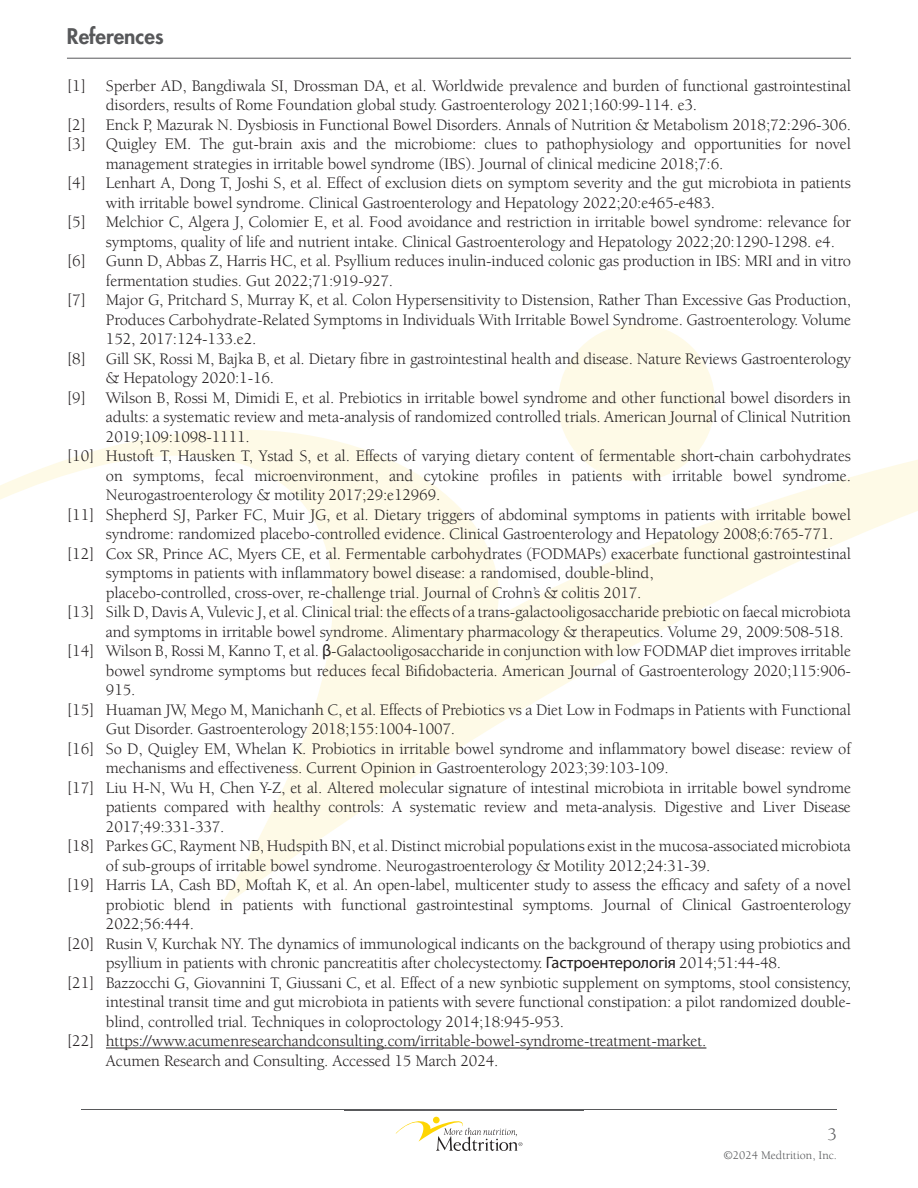
<style>
.page{position:relative;width:918px;height:1188px;background:#fff}
.page>*{position:absolute;margin:0;border:0;box-sizing:border-box;transform-origin:0 0}
.t1{font:800 21px "Futura Std";color:#57585a}
.t2{font:18px "Berkeley Std";color:#57585a}
.t3{font:16.5px "Berkeley Std";letter-spacing:-.01em;color:#231f20}
.t4{font:12px "Berkeley Std";color:#57585a}
.s1{font-family:"Myriad Pro"}
</style>
<div class="page">
<div style="left:558px;top:324px;width:157px;height:157px;background:#fefae7;border-radius:50%"></div>
<svg style="left:0;top:430px;width:918px;height:480px"></svg>
<hr style="left:81px;top:1110px;width:756px;height:1px;background:#57585a">
<img style="left:344px;top:1047px;width:240px;height:98px">
<img style="left:344px;top:1110px;width:240px;height:1px">
<svg style="left:396px;top:1114px;width:126px;height:37px"></svg>
<hr style="left:67px;top:58px;width:784px;height:1px;background:#57585a">
<hr style="left:106px;top:1048px;width:600px;height:1px;background:#231f20">
<p class="t1" style="left:67px;top:23px;width:98px">References</p>
<p class="t3" style="left:67px;top:77px;width:786px">[1] Sperber AD, Bangdiwala SI, Drossman DA, et al. Worldwide prevalence and burden of functional gastrointestinal</p>
<p class="t3" style="left:106px;top:96px;width:593px">disorders, results of Rome Foundation global study. Gastroenterology 2021;160:99-114. e3.</p>
<p class="t3" style="left:67px;top:116px;width:786px">[2] Enck P, Mazurak N. Dysbiosis in Functional Bowel Disorders. Annals of Nutrition &amp; Metabolism 2018;72:296-306.</p>
<p class="t3" style="left:67px;top:135px;width:786px">[3] Quigley EM. The gut-brain axis and the microbiome: clues to pathophysiology and opportunities for novel</p>
<p class="t3" style="left:106px;top:155px;width:619px">management strategies in irritable bowel syndrome (IBS). Journal of clinical medicine 2018;7:6.</p>
<p class="t3" style="left:67px;top:174px;width:786px">[4] Lenhart A, Dong T, Joshi S, et al. Effect of exclusion diets on symptom severity and the gut microbiota in patients</p>
<p class="t3" style="left:106px;top:194px;width:611px">with irritable bowel syndrome. Clinical Gastroenterology and Hepatology 2022;20:e465-e483.</p>
<p class="t3" style="left:67px;top:213px;width:786px">[5] Melchior C, Algera J, Colomier E, et al. Food avoidance and restriction in irritable bowel syndrome: relevance for</p>
<p class="t3" style="left:106px;top:233px;width:731px">symptoms, quality of life and nutrient intake. Clinical Gastroenterology and Hepatology 2022;20:1290-1298. e4.</p>
<p class="t3" style="left:67px;top:252px;width:786px">[6] Gunn D, Abbas Z, Harris HC, et al. Psyllium reduces inulin-induced colonic gas production in IBS: MRI and in vitro</p>
<p class="t3" style="left:106px;top:272px;width:289px">fermentation studies. Gut 2022;71:919-927.</p>
<p class="t3" style="left:67px;top:291px;width:786px">[7] Major G, Pritchard S, Murray K, et al. Colon Hypersensitivity to Distension, Rather Than Excessive Gas Production,</p>
<p class="t3" style="left:106px;top:311px;width:747px">Produces Carbohydrate-Related Symptoms in Individuals With Irritable Bowel Syndrome. Gastroenterology. Volume</p>
<p class="t3" style="left:106px;top:330px;width:152px">152, 2017:124-133.e2.</p>
<p class="t3" style="left:67px;top:350px;width:786px">[8] Gill SK, Rossi M, Bajka B, et al. Dietary fibre in gastrointestinal health and disease. Nature Reviews Gastroenterology</p>
<p class="t3" style="left:106px;top:369px;width:170px">&amp; Hepatology 2020:1-16.</p>
<p class="t3" style="left:67px;top:389px;width:786px">[9] Wilson B, Rossi M, Dimidi E, et al. Prebiotics in irritable bowel syndrome and other functional bowel disorders in</p>
<p class="t3" style="left:106px;top:408px;width:747px">adults: a systematic review and meta-analysis of randomized controlled trials. American Journal of Clinical Nutrition</p>
<p class="t3" style="left:106px;top:428px;width:145px">2019;109:1098-1111.</p>
<p class="t3" style="left:67px;top:447px;width:786px">[10] Hustoft T, Hausken T, Ystad S, et al. Effects of varying dietary content of fermentable short<span class="s1">‐</span>chain carbohydrates</p>
<p class="t3" style="left:106px;top:467px;width:747px">on symptoms, fecal microenvironment, and cytokine profiles in patients with irritable bowel syndrome.</p>
<p class="t3" style="left:106px;top:486px;width:336px">Neurogastroenterology &amp; motility 2017;29:e12969.</p>
<p class="t3" style="left:67px;top:506px;width:786px">[11] Shepherd SJ, Parker FC, Muir JG, et al. Dietary triggers of abdominal symptoms in patients with irritable bowel</p>
<p class="t3" style="left:106px;top:525px;width:729px">syndrome: randomized placebo-controlled evidence. Clinical Gastroenterology and Hepatology 2008;6:765-771.</p>
<p class="t3" style="left:67px;top:545px;width:786px">[12] Cox SR, Prince AC, Myers CE, et al. Fermentable carbohydrates (FODMAPs) exacerbate functional gastrointestinal</p>
<p class="t3" style="left:106px;top:564px;width:549px">symptoms in patients with inflammatory bowel disease: a randomised, double-blind,</p>
<p class="t3" style="left:106px;top:584px;width:537px">placebo-controlled, cross-over, re-challenge trial. Journal of Crohn’s &amp; colitis 2017.</p>
<p class="t3" style="left:67px;top:603px;width:786px">[13] Silk D, Davis A, Vulevic J, et al. Clinical trial: the effects of a trans-galactooligosaccharide prebiotic on faecal microbiota</p>
<p class="t3" style="left:106px;top:623px;width:739px">and symptoms in irritable bowel syndrome. Alimentary pharmacology &amp; therapeutics. Volume 29, 2009:508-518.</p>
<p class="t3" style="left:67px;top:642px;width:786px">[14] Wilson B, Rossi M, Kanno T, et al. <span class="s1">β</span>-Galactooligosaccharide in conjunction with low FODMAP diet improves irritable</p>
<p class="t3" style="left:106px;top:662px;width:747px">bowel syndrome symptoms but reduces fecal Bifidobacteria. American Journal of Gastroenterology 2020;115:906-</p>
<p class="t3" style="left:106px;top:681px;width:31px">915.</p>
<p class="t3" style="left:67px;top:701px;width:786px">[15] Huaman JW, Mego M, Manichanh C, et al. Effects of Prebiotics vs a Diet Low in Fodmaps in Patients with Functional</p>
<p class="t3" style="left:106px;top:720px;width:351px">Gut Disorder. Gastroenterology 2018;155:1004-1007.</p>
<p class="t3" style="left:67px;top:740px;width:786px">[16] So D, Quigley EM, Whelan K. Probiotics in irritable bowel syndrome and inflammatory bowel disease: review of</p>
<p class="t3" style="left:106px;top:759px;width:564px">mechanisms and effectiveness. Current Opinion in Gastroenterology 2023;39:103-109.</p>
<p class="t3" style="left:67px;top:779px;width:786px">[17] Liu H-N, Wu H, Chen Y-Z, et al. Altered molecular signature of intestinal microbiota in irritable bowel syndrome</p>
<p class="t3" style="left:106px;top:798px;width:747px">patients compared with healthy controls: A systematic review and meta-analysis. Digestive and Liver Disease</p>
<p class="t3" style="left:106px;top:818px;width:120px">2017;49:331-337.</p>
<p class="t3" style="left:67px;top:837px;width:786px">[18] Parkes GC, Rayment NB, Hudspith BN, et al. Distinct microbial populations exist in the mucosa-associated microbiota</p>
<p class="t3" style="left:106px;top:857px;width:606px">of sub-groups of irritable bowel syndrome. Neurogastroenterology &amp; Motility 2012;24:31-39.</p>
<p class="t3" style="left:67px;top:876px;width:786px">[19] Harris LA, Cash BD, Moftah K, et al. An open-label, multicenter study to assess the efficacy and safety of a novel</p>
<p class="t3" style="left:106px;top:896px;width:747px">probiotic blend in patients with functional gastrointestinal symptoms. Journal of Clinical Gastroenterology</p>
<p class="t3" style="left:106px;top:915px;width:90px">2022;56:444.</p>
<p class="t3" style="left:67px;top:935px;width:786px">[20] Rusin V, Kurchak NY. The dynamics of immunological indicants on the background of therapy using probiotics and</p>
<p class="t3" style="left:106px;top:954px;width:677px">psyllium in patients with chronic pancreatitis after cholecystectomy. <span class="s1">Гастроентерологiя</span> 2014;51:44-48.</p>
<p class="t3" style="left:67px;top:974px;width:786px">[21] Bazzocchi G, Giovannini T, Giussani C, et al. Effect of a new synbiotic supplement on symptoms, stool consistency,</p>
<p class="t3" style="left:106px;top:993px;width:747px">intestinal transit time and gut microbiota in patients with severe functional constipation: a pilot randomized double-</p>
<p class="t3" style="left:106px;top:1013px;width:460px">blind, controlled trial. Techniques in coloproctology 2014;18:945-953.</p>
<p class="t3" style="left:67px;top:1032px;width:641px">[22] https://www.acumenresearchandconsulting.com/irritable-bowel-syndrome-treatment-market.</p>
<p class="t3" style="left:106px;top:1052px;width:394px">Acumen Research and Consulting. Accessed 15 March 2024.</p>
<p class="t2" style="left:828px;top:1125px;width:11px">3</p>
<p class="t4" style="left:723px;top:1149px;width:115px">©2024 Medtrition, Inc.</p>
</div>
